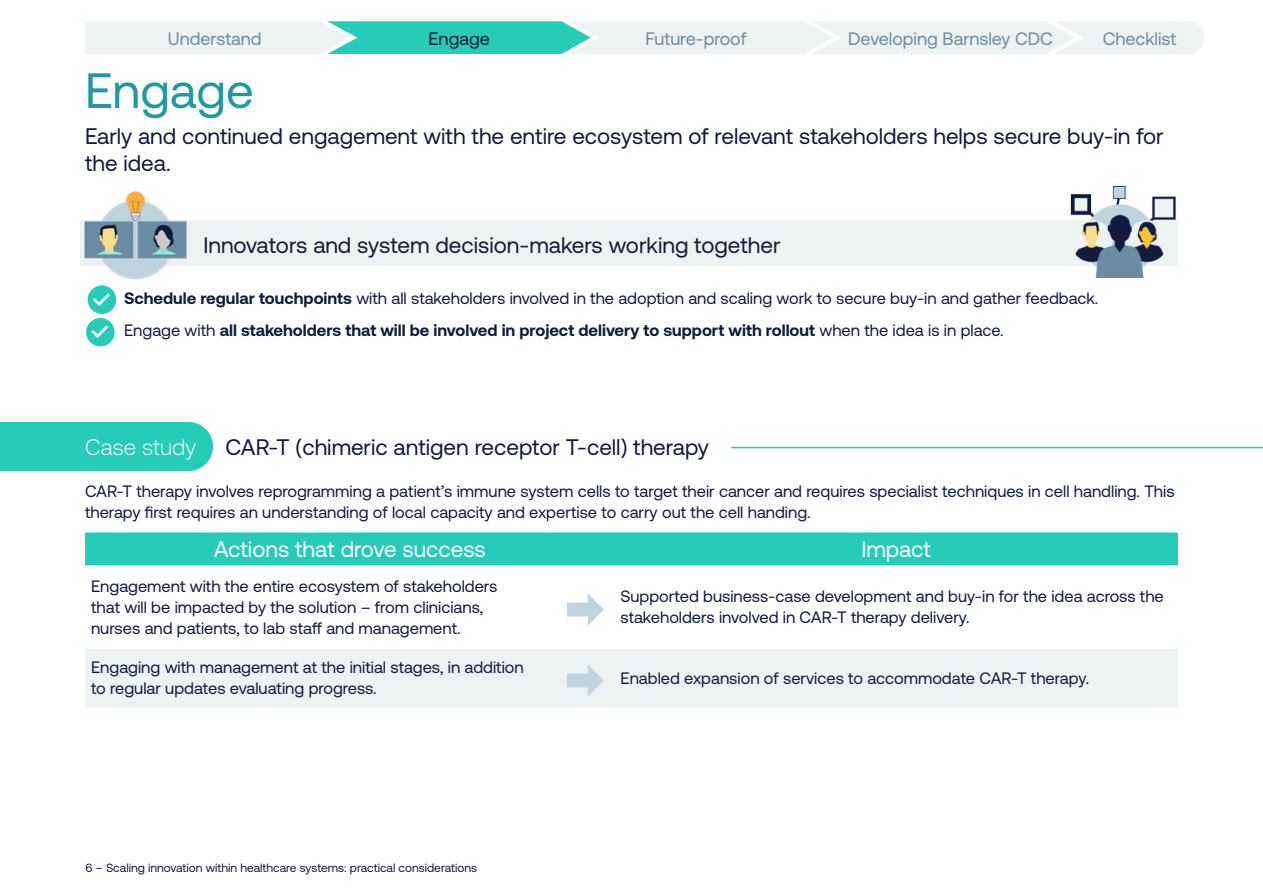
<style>
.page{position:relative;width:1263px;height:893px;background:#fff}
.page>*{position:absolute;margin:0;border:0;box-sizing:border-box;transform-origin:0 0}
.Heading_1_no_space{font:49.5px "Aeonik Pro";color:#1f999e}
.Body_after_Heading_1{font:22.5px/27px "Aeonik Pro";color:#121a3d}
.Body_copy{font:22.5px "Aeonik Pro";color:#121a3d}
.Body_copy-2{font:22.5px "Aeonik Pro";color:#fff}
.Body_copy-3{font:300 22.5px "Aeonik Pro";color:#fff}
.Linked_text{font:18px "Aeonik Pro";color:#6b8ca3}
.Linked_text_dark{font:18px "Aeonik Pro";color:#121a3d}
.Body_copy-4{font:700 18px "Aeonik Pro";color:#fff}
.Actions_and_impact{font:16.5px/21px "Aeonik Pro";color:#121a3d}
.Ticked_text{font:16.5px "Aeonik Pro";color:#121a3d}
.Ticked_text-2{font:700 16.5px "Aeonik Pro";color:#121a3d}
.t1{font:12px "Aeonik Pro";color:#121a3d}
.s1{font-weight:700}
.s2{font-weight:400}
</style>
<div class="page">
<div style="left:1158px;top:21px;width:46px;height:33px;background:#edf2f2;border-radius:17px"></div>
<svg style="left:85px;top:21px;width:1085px;height:33px;background:#c3eae6"></svg>
<div style="left:81px;top:221px;width:1097px;height:45px;background:#edf2f2"></div>
<div style="left:0;top:422px;width:213px;height:49px;background:#26ccb8"></div>
<div style="left:88px;top:285px;width:28px;height:29px;background:#26ccb8;border-radius:50%"></div>
<div style="left:86px;top:318px;width:29px;height:28px;background:#26ccb8;border-radius:50%"></div>
<img style="left:80px;top:205px;width:127px;height:74px">
<img style="left:117px;top:191px;width:42px;height:48px">
<div style="left:85px;top:532px;width:1093px;height:33px;background:#26ccb8"></div>
<div style="left:85px;top:649px;width:1093px;height:58px;background:#edf2f2"></div>
<hr style="left:731px;top:447px;width:532px;height:1px;background:#26ccb8">
<img style="left:1052px;top:186px;width:126px;height:92px">
<svg style="left:567px;top:594px;width:37px;height:32px"></svg>
<svg style="left:567px;top:664px;width:37px;height:33px"></svg>
<p class="Linked_text" style="left:168px;top:29px;width:95px">Understand</p>
<p class="Linked_text_dark" style="left:429px;top:29px;width:63px">Engage</p>
<p class="Linked_text" style="left:645px;top:29px;width:103px">Future-proof</p>
<p class="Linked_text" style="left:848px;top:29px;width:206px">Developing Barnsley CDC</p>
<p class="Linked_text" style="left:1103px;top:29px;width:75px">Checklist</p>
<p class="Heading_1_no_space" style="left:85px;top:64px;width:170px">Engage</p>
<p class="Body_after_Heading_1" style="left:85px;top:122px;width:1080px">Early and continued engagement with the entire ecosystem of relevant stakeholders helps secure buy-in for the idea.</p>
<p class="Body_copy-4" style="left:93px;top:289px;width:19px">✓</p>
<p class="Body_copy-4" style="left:91px;top:322px;width:19px">✓</p>
<p class="Body_copy" style="left:203px;top:233px;width:578px">Innovators and system decision-makers working together</p>
<p class="Ticked_text" style="left:124px;top:289px;width:976px"><span class="s1">Schedule regular touchpoints</span> with all stakeholders involved in the adoption and scaling work to secure buy-in and gather feedback.</p>
<p class="Ticked_text-2" style="left:124px;top:321px;width:881px"><span class="s2">Engage with</span> all stakeholders that will be involved in project delivery to support with rollout <span class="s2">when the idea is in place.</span></p>
<p class="Body_copy-3" style="left:85px;top:435px;width:113px">Case study</p>
<p class="Body_copy" style="left:226px;top:435px;width:485px">CAR-T (chimeric antigen receptor T-cell) therapy</p>
<p class="Actions_and_impact" style="left:85px;top:481px;width:1091px">CAR-T therapy involves reprogramming a patient’s immune system cells to target their cancer and requires specialist techniques in cell handling. This therapy first requires an understanding of local capacity and expertise to carry out the cell handing.</p>
<p class="Body_copy-2" style="left:214px;top:536px;width:273px">Actions that drove success</p>
<p class="Body_copy-2" style="left:861px;top:536px;width:71px">Impact</p>
<p class="Actions_and_impact" style="left:91px;top:575px;width:408px">Engagement with the entire ecosystem of stakeholders that will be impacted by the solution – from clinicians, nurses and patients, to lab staff and management.</p>
<p class="Actions_and_impact" style="left:620px;top:586px;width:545px">Supported business-case development and buy-in for the idea across the stakeholders involved in CAR-T therapy delivery.</p>
<p class="Actions_and_impact" style="left:91px;top:657px;width:434px">Engaging with management at the initial stages, in addition to regular updates evaluating progress.</p>
<p class="Actions_and_impact" style="left:620px;top:668px;width:470px">Enabled expansion of services to accommodate CAR-T therapy.</p>
<p class="t1" style="left:85px;top:861px;width:393px">6 – Scaling innovation within healthcare systems: practical considerations</p>
</div>
